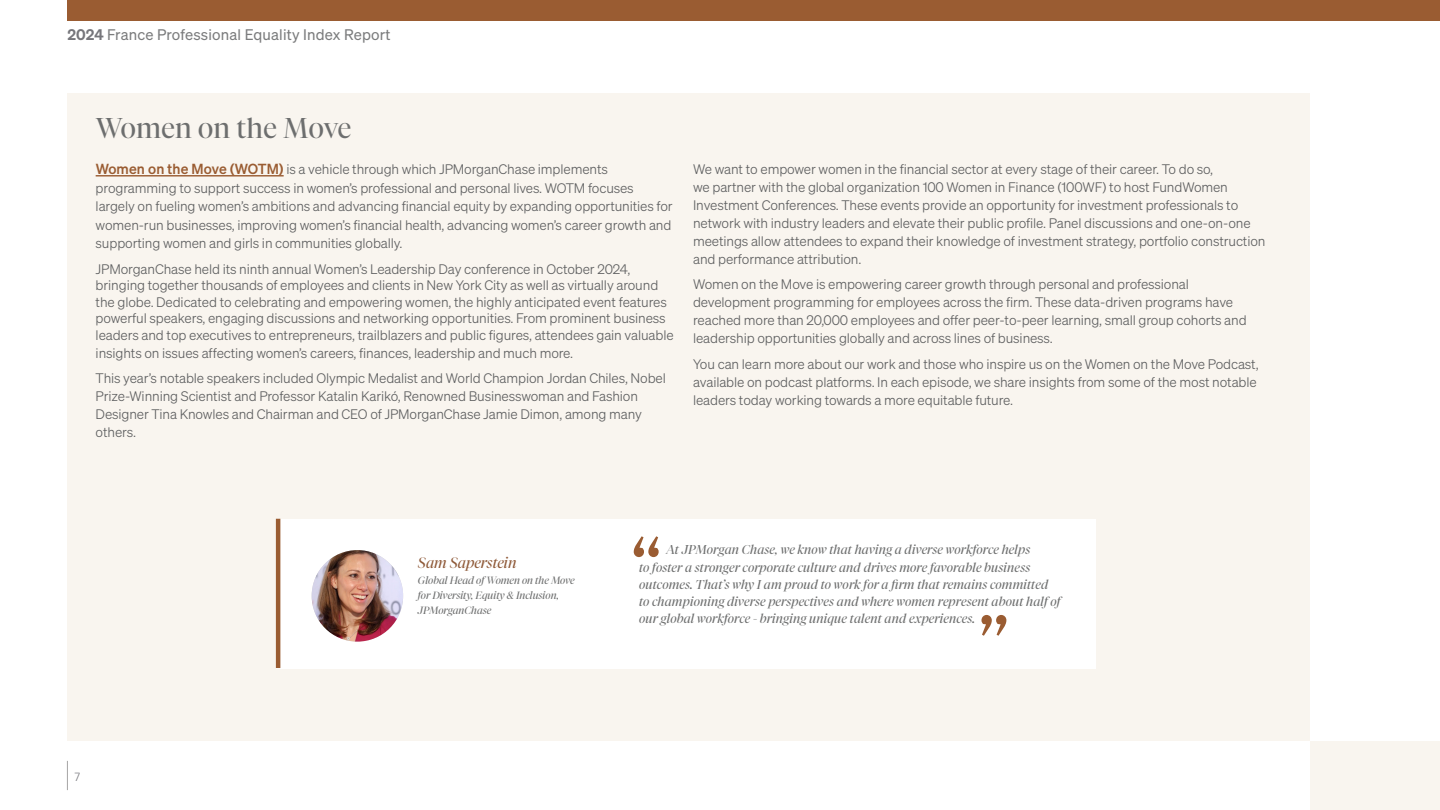
<style>
.page{position:relative;width:1440px;height:810px;background:#fff}
.page>*{position:absolute;margin:0;border:0;box-sizing:border-box;transform-origin:0 0}
.t1{font:28.5px "JPMC Tiempos";letter-spacing:.01em;color:#6d6e6e}
.t2{font:15px "Sons";letter-spacing:.01em;color:#7b7c7d}
.t3{font:italic 15px "JPMC Tiempos";color:#8f5a39}
.t4{font:300 13.5px/18px "Sons";letter-spacing:-.01em;color:#5d5e5f}
.t5{font:italic 12.75px/17.2px "JPMC Tiempos";letter-spacing:.01em;color:#6d6e6e}
.t6{font:300 12.75px "Amplitude";color:#76767b}
.t7{font:italic 10.5px/15px "JPMC Tiempos";color:#6d6e6e}
.s1{font-weight:600;color:#76767b}
.s2{font-weight:500;font-size:14.25px;color:#9a5c32}
</style>
<div class="page">
<div style="left:1310px;top:741px;width:130px;height:69px;background:#f9f5ef"></div>
<div style="left:68px;top:0;width:1372px;height:20px;background:#9a5c32"></div>
<svg style="left:67px;top:761px;width:1px;height:29px"></svg>
<div style="left:67px;top:93px;width:1243px;height:648px;background:#f9f5ef"></div>
<hr style="left:96px;top:175px;width:188px;height:1px;background:#9a5c32">
<div style="left:276px;top:519px;width:819px;height:150px;background:#fff"></div>
<svg style="left:634px;top:536px;width:25px;height:21px"></svg>
<svg style="left:981px;top:615px;width:25px;height:21px"></svg>
<img style="left:312px;top:550px;width:91px;height:92px;border-radius:46px">
<hr style="left:276px;top:519px;width:4px;height:149px;background:#9a5c32">
<p class="t2" style="left:68px;top:26px;width:325px"><span class="s1">2024</span> France Professional Equality Index Report</p>
<h1 class="t1" style="left:96px;top:112px;width:257px">Women on the Move</h1>
<p class="t4" style="left:96px;top:159px;width:579px;line-height:18.6px"><span class="s2">Women on the Move (WOTM)</span> is a vehicle through which JPMorganChase implements programming to support success in women’s professional and personal lives. WOTM focuses largely on fueling women’s ambitions and advancing financial equity by expanding opportunities for women-run businesses, improving women’s financial health, advancing women’s career growth and supporting women and girls in communities globally.</p>
<p class="t4" style="left:96px;top:260px;width:579px;line-height:16.5px">JPMorganChase held its ninth annual Women’s Leadership Day conference in October 2024, bringing together thousands of employees and clients in New York City as well as virtually around the globe. Dedicated to celebrating and empowering women, the highly anticipated event features powerful speakers, engaging discussions and networking opportunities. From prominent business leaders and top executives to entrepreneurs, trailblazers and public figures, attendees gain valuable</p>
<p class="t4" style="left:96px;top:340px;width:572px;line-height:25.5px">insights on issues affecting women’s careers, finances, leadership and much more.<br>This year’s notable speakers included Olympic Medalist and World Champion Jordan Chiles, Nobel</p>
<p class="t4" style="left:96px;top:387px;width:548px">Prize-Winning Scientist and Professor Katalin Karikó, Renowned Businesswoman and Fashion<br>Designer Tina Knowles and Chairman and CEO of JPMorganChase Jamie Dimon, among many others.</p>
<p class="t4" style="left:693px;top:160px;width:574px">We want to empower women in the financial sector at every stage of their career. To do so,<br>we partner with the global organization 100 Women in Finance (100WF) to host FundWomen Investment Conferences. These events provide an opportunity for investment professionals to network with industry leaders and elevate their public profile. Panel discussions and one-on-one meetings allow attendees to expand their knowledge of investment strategy, portfolio construction and performance attribution.</p>
<p class="t4" style="left:693px;top:275px;width:555px">Women on the Move is empowering career growth through personal and professional development programming for employees across the firm. These data-driven programs have reached more than 20,000 employees and offer peer-to-peer learning, small group cohorts and leadership opportunities globally and across lines of business.</p>
<p class="t4" style="left:693px;top:355px;width:567px">You can learn more about our work and those who inspire us on the Women on the Move Podcast, available on podcast platforms. In each episode, we share insights from some of the most notable leaders today working towards a more equitable future.</p>
<p class="t6" style="left:74px;top:768px;width:7px">7</p>
<p class="t3" style="left:418px;top:554px;width:100px">Sam Saperstein</p>
<p class="t7" style="left:418px;top:573px;width:158px">Global Head of Women on the Move for Diversity, Equity &amp; Inclusion,<br>JPMorganChase</p>
<p class="t5" style="left:639px;top:541px;width:423px;text-indent:27px">At JPMorgan Chase, we know that having a diverse workforce helps<br>to foster a stronger corporate culture and drives more favorable business outcomes. That’s why I am proud to work for a firm that remains committed to championing diverse perspectives and where women represent about half of our global workforce - bringing unique talent and experiences.</p>
</div>
